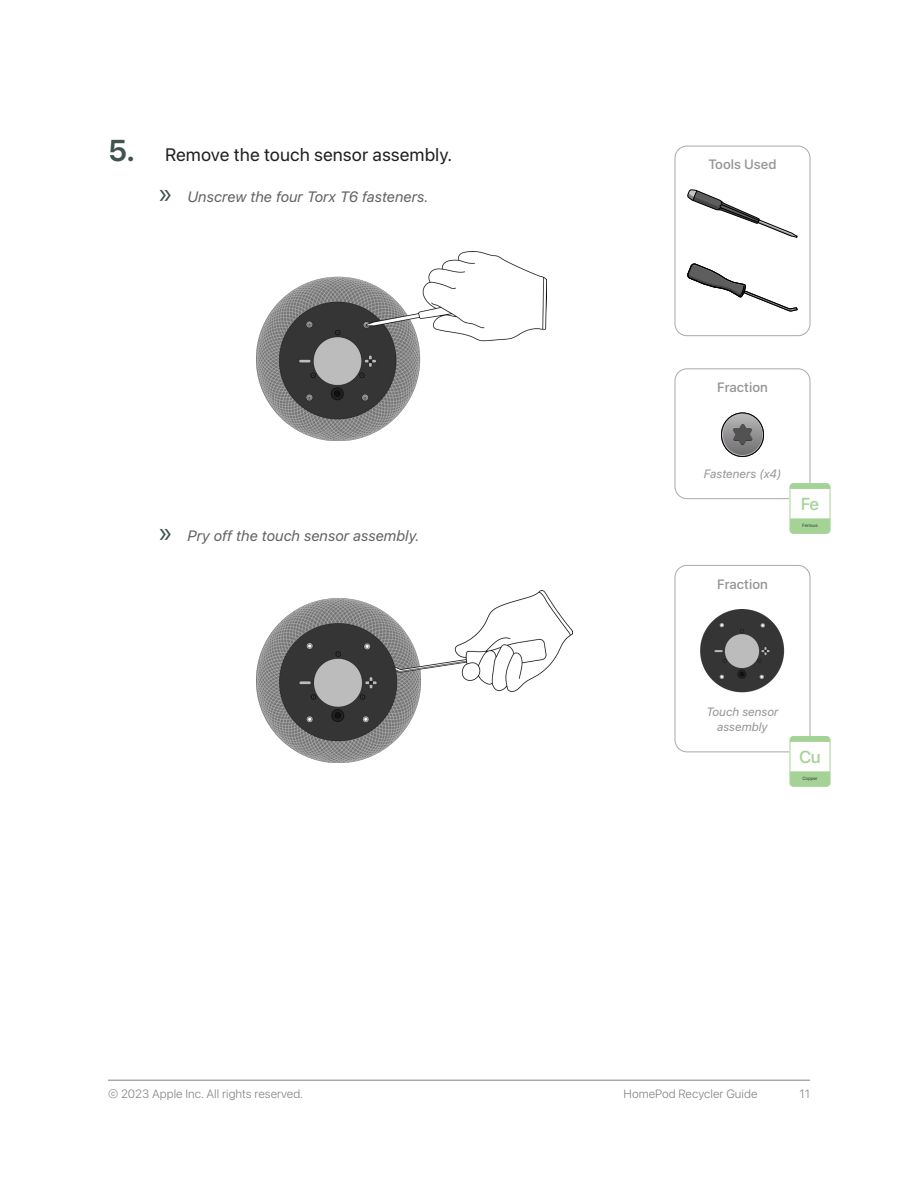
<style>
.page{position:relative;width:918px;height:1188px;background:#fff}
.page>*{position:absolute;margin:0;border:0;box-sizing:border-box;transform-origin:0 0}
.t1{font:18px "SF Hello";color:#231f20}
.t2{font:500 17.25px "SF Hello";color:#a5d396}
.t3{font:italic 15px "SF Hello";color:#636366}
.Fraction__Heading{font:500 13.5px "SF Hello";color:#939598}
.t4{font:300 12px "SF Hello";color:#808285}
.Fraction__Descriptio{font:italic 12px/15px "SF Hello";color:#939598;text-align:center}
.t5{font:500 4.65px "SF Hello";letter-spacing:-.02em;color:#41524f}
.s1{font-weight:600;font-size:30px;color:#415350}
.s2{font-family:"Myriad Pro";font-style:normal;font-size:30px;color:#415350}
</style>
<div class="page">
<hr style="left:108px;top:1080px;width:702px;height:1px;background:#808285">
<img style="left:256px;top:251px;width:290px;height:189px">
<img style="left:256px;top:590px;width:317px;height:173px">
<div style="left:675px;top:146px;width:135px;height:190px;border:1px solid #a8a9ad;border-radius:12px"></div>
<div style="left:675px;top:368px;width:135px;height:131px;border:1px solid #a8a9ad;border-radius:12px"></div>
<div style="left:675px;top:565px;width:135px;height:187px;border:1px solid #a8a9ad;border-radius:12px"></div>
<svg style="left:688px;top:190px;width:109px;height:48px"></svg>
<svg style="left:688px;top:264px;width:109px;height:47px"></svg>
<div style="left:721px;top:413px;width:43px;height:44px;border:1px solid #050504;border-radius:50%"></div>
<svg style="left:723px;top:414px;width:39px;height:41px;background:#8e8e8f"></svg>
<img style="left:700px;top:609px;width:85px;height:83px">
<div style="left:790px;top:488px;width:40px;height:32px;background:#fff"></div>
<svg style="left:790px;top:518px;width:40px;height:16px"></svg>
<svg style="left:790px;top:483px;width:40px;height:6px"></svg>
<div style="left:790px;top:483px;width:40px;height:51px;border:1px solid #a5d396;border-radius:3px"></div>
<div style="left:790px;top:742px;width:40px;height:32px;background:#fff"></div>
<svg style="left:790px;top:771px;width:40px;height:16px"></svg>
<svg style="left:790px;top:736px;width:40px;height:6px"></svg>
<div style="left:790px;top:736px;width:40px;height:51px;border:1px solid #a5d396;border-radius:3px"></div>
<p class="t1" style="left:108px;top:144px;width:346px"><span class="s1">5.</span> Remove the touch sensor assembly.</p>
<p class="t3" style="left:159px;top:188px;width:271px"><span class="s2">»</span> Unscrew the four Torx T6 fasteners.</p>
<p class="t3" style="left:159px;top:527px;width:262px"><span class="s2">»</span> Pry off the touch sensor assembly.</p>
<p class="Fraction__Heading" style="left:708px;top:157px;width:70px">Tools Used</p>
<p class="Fraction__Heading" style="left:717px;top:380px;width:52px">Fraction</p>
<p class="Fraction__Descriptio" style="left:704px;top:466px;width:79px">Fasteners (x4)</p>
<p class="Fraction__Heading" style="left:717px;top:576px;width:52px">Fraction</p>
<p class="t2" style="left:801px;top:494px;width:20px">Fe</p>
<p class="t5" style="left:802px;top:523px;width:17px">Ferrous</p>
<p class="Fraction__Descriptio" style="left:706px;top:704px;width:74px">Touch sensor assembly</p>
<p class="t2" style="left:799px;top:747px;width:23px">Cu</p>
<p class="t5" style="left:802px;top:776px;width:17px">Copper</p>
<p class="t4" style="left:108px;top:1087px;width:197px">© 2023 Apple Inc. All rights reserved.</p>
<p class="t4" style="left:624px;top:1087px;width:135px">HomePod Recycler Guide</p>
<p class="t4" style="left:800px;top:1087px;width:12px">11</p>
</div>
